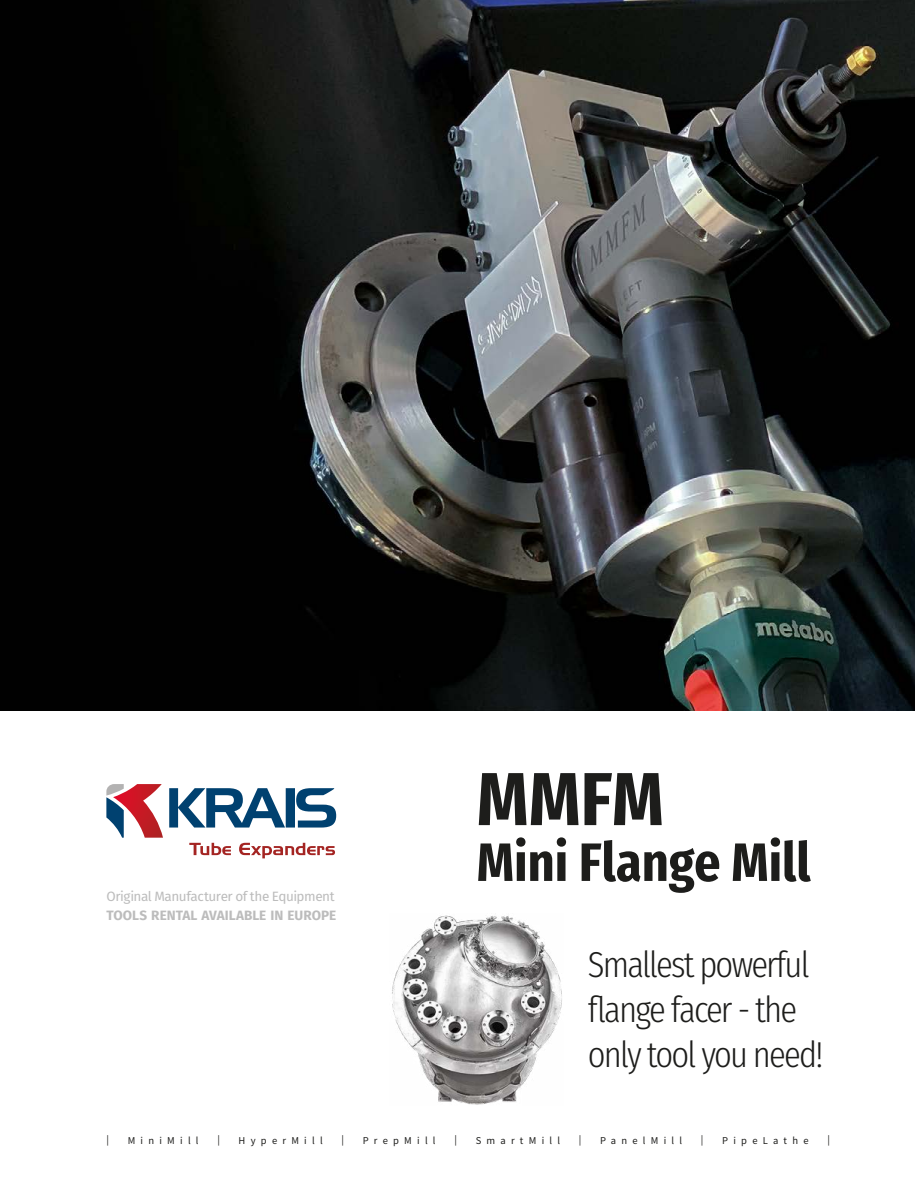
<style>
.page{position:relative;width:915px;height:1191px;background:#fff}
.page>*{position:absolute;margin:0;border:0;box-sizing:border-box;transform-origin:0 0}
.t1{font:700 75px "Fira Sans Condensed";color:#1d1d1b}
.t2{font:700 54px "Fira Sans Condensed";color:#1d1d1b}
.t3{font:300 36px/45px "Fira Sans Condensed";letter-spacing:-.05em;color:#1d1d1b}
.t4{font:13.5px "Fira Sans";letter-spacing:-.035em;color:#bcbcbc}
.t5{font:700 13.5px "Fira Sans";color:#bcbcbc}
.t6{font:10.5px "Source Sans Pro";letter-spacing:.5em;color:#1d1d1b}
.s1{font-size:31.5px;color:#fff}
</style>
<div class="page">
<svg style="left:169px;top:788px;width:167px;height:39px"></svg>
<svg style="left:189px;top:842px;width:146px;height:16px"></svg>
<svg style="left:106px;top:784px;width:57px;height:53px"></svg>
<img style="left:0;top:0;width:914px;height:710px">
<img style="left:392px;top:915px;width:170px;height:190px">
<p class="t4" style="left:106px;top:886px;width:230px">Original Manufacturer of the Equipment</p>
<p class="t5" style="left:106px;top:904px;width:231px">TOOLS RENTAL AVAILABLE IN EUROPE</p>
<h1 class="t1" style="left:476px;top:730px;width:189px">MMFM</h1>
<h2 class="t2" style="left:476px;top:812px;width:342px">Mini Flange Mill<span class="s1">!</span></h2>
<h3 class="t3" style="left:587px;top:938px;width:237px">Smallest powerful flange facer - the only tool you need!</h3>
<p class="t6" style="left:106px;top:1132px;width:4px">|</p>
<p class="t6" style="left:128px;top:1134px;width:72px">MiniMill</p>
<p class="t6" style="left:217px;top:1132px;width:4px">|</p>
<p class="t6" style="left:238px;top:1134px;width:85px">HyperMill</p>
<p class="t6" style="left:341px;top:1132px;width:4px">|</p>
<p class="t6" style="left:362px;top:1134px;width:74px">PrepMill</p>
<p class="t6" style="left:454px;top:1132px;width:4px">|</p>
<p class="t6" style="left:475px;top:1134px;width:86px">SmartMill</p>
<p class="t6" style="left:578px;top:1132px;width:4px">|</p>
<p class="t6" style="left:600px;top:1134px;width:83px">PanelMill</p>
<p class="t6" style="left:700px;top:1132px;width:4px">|</p>
<p class="t6" style="left:722px;top:1134px;width:88px">PipeLathe</p>
<p class="t6" style="left:827px;top:1132px;width:4px">|</p>
</div>
